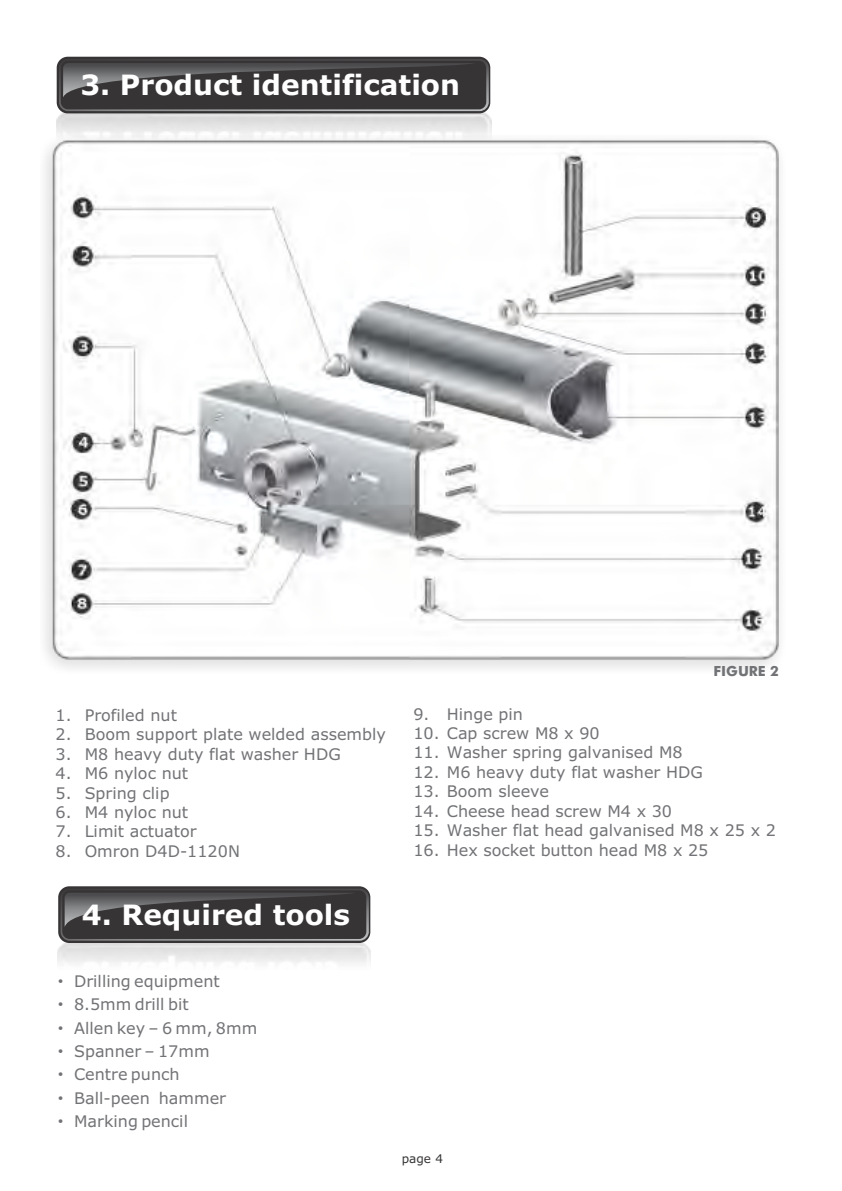
<style>
.page{position:relative;width:842px;height:1191px;background:#fff}
.page>*{position:absolute;margin:0;border:0;box-sizing:border-box;transform-origin:0 0}
.t1{font:700 28px "Verdana";color:#fefefe}
.t2{font:16px/23.4px "Verdana";color:#727376}
.t3{font:700 14px "Futura BT";color:#727376}
.t4{font:12px "Verdana";color:#373435}
</style>
<div class="page">
<img style="left:44px;top:135px;width:736px;height:534px">
<div style="left:57px;top:57px;width:433px;height:56px;background:linear-gradient(to right,#3e3b3c,#464445);border-radius:11px"></div>
<svg style="left:59px;top:59px;width:430px;height:52px;background:#69696a"></svg>
<div style="left:61px;top:61px;width:425px;height:48px;background:#373435;border-radius:7px"></div>
<svg style="left:63px;top:63px;width:410px;height:34px"></svg>
<img style="left:56px;top:113px;width:435px;height:60px">
<svg style="left:58px;top:886px;width:312px;height:57px;background:#4f4d4e"></svg>
<svg style="left:61px;top:888px;width:308px;height:52px"></svg>
<div style="left:62px;top:890px;width:304px;height:49px;background:#373435;border-radius:7px"></div>
<svg style="left:65px;top:893px;width:286px;height:33px"></svg>
<h1 class="t1" style="left:80px;top:74px;width:381px">3. Product identification</h1>
<p class="t3" style="left:713px;top:666px;width:67px">FIGURE 2</p>
<p class="t2" style="left:56px;top:704px;width:123px">1. Profiled nut</p>
<p class="t2" style="left:56px;top:724px;width:332px">2. Boom support plate welded assembly</p>
<p class="t2" style="left:56px;top:743px;width:287px">3. M8 heavy duty flat washer HDG</p>
<p class="t2" style="left:56px;top:763px;width:134px">4. M6 nyloc nut</p>
<p class="t2" style="left:56px;top:782px;width:116px">5. Spring clip</p>
<p class="t2" style="left:56px;top:802px;width:134px">6. M4 nyloc nut</p>
<p class="t2" style="left:56px;top:821px;width:143px">7. Limit actuator</p>
<p class="t2" style="left:56px;top:840px;width:186px">8. Omron D4D-1120N</p>
<p class="t2" style="left:413px;top:703px;width:111px">9. Hinge pin</p>
<p class="t2" style="left:413px;top:723px;width:188px">10. Cap screw M8 x 90</p>
<p class="t2" style="left:413px;top:742px;width:271px">11. Washer spring galvanised M8</p>
<p class="t2" style="left:413px;top:761px;width:291px">12. M6 heavy duty flat washer HDG</p>
<p class="t2" style="left:413px;top:781px;width:137px">13. Boom sleeve</p>
<p class="t2" style="left:413px;top:800px;width:260px">14. Cheese head screw M4 x 30</p>
<p class="t2" style="left:413px;top:820px;width:364px">15. Washer flat head galvanised M8 x 25 x 2</p>
<p class="t2" style="left:413px;top:839px;width:297px">16. Hex socket button head M8 x 25</p>
<h1 class="t1" style="left:82px;top:903px;width:270px">4. Required tools</h1>
<p class="t2" style="left:74px;top:970px;width:185px">Drilling equipment<br>8.5mm drill bit<br>Allen key – 6 mm, 8mm<br>Spanner – 17mm<br>Centre punch<br>Ball-peen hammer<br>Marking pencil</p>
<p class="t4" style="left:402px;top:1153px;width:43px">page 4</p>
</div>
